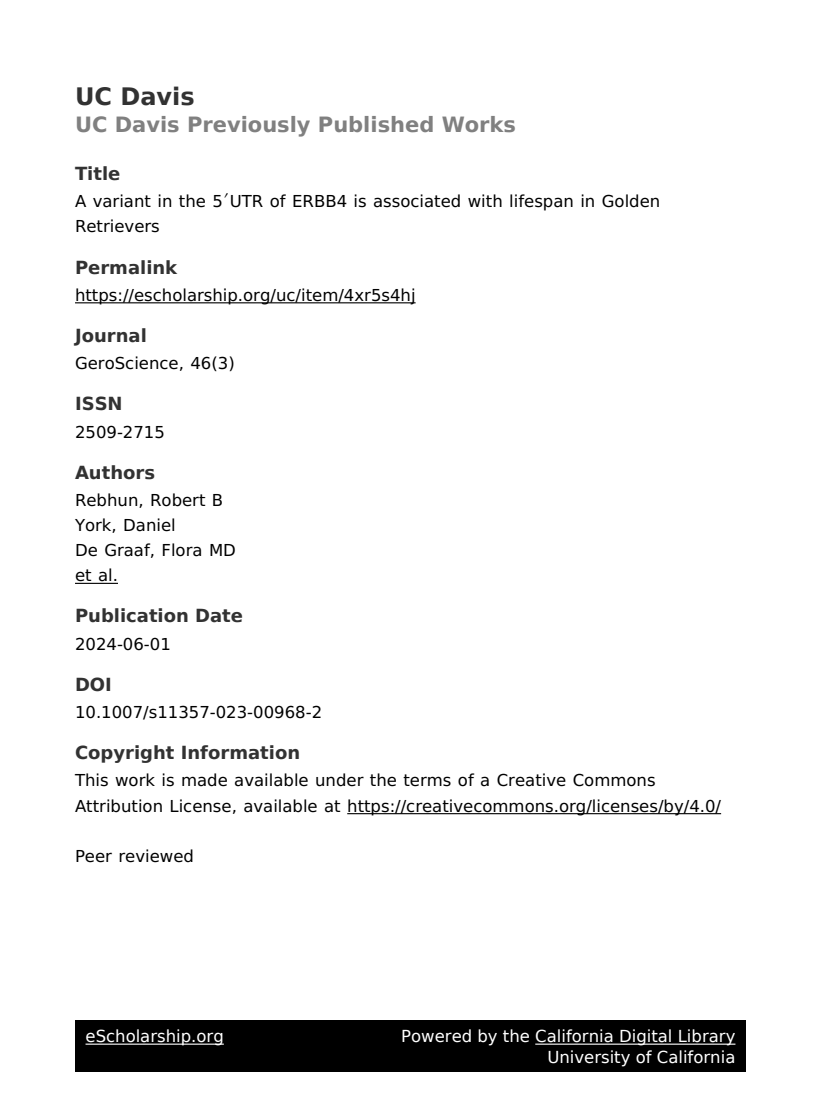
<style>
.page{position:relative;width:821px;height:1106px;background:#fff}
.page>*{position:absolute;margin:0;border:0;box-sizing:border-box;transform-origin:0 0}
.t1{font:700 24px "DejaVu Sans";color:#323232}
.t2{font:700 21px "DejaVu Sans";color:#808080}
.t3{font:700 18px "DejaVu Sans";color:#323232}
.t4{font:16.5px/25px "Code 2000";color:#000}
.t5{font:16.5px/21px "DejaVu Sans";color:#fff;text-align:right}
</style>
<div class="page">
<hr style="left:75px;top:302px;width:340px;height:1px;background:#000">
<hr style="left:75px;top:583px;width:43px;height:1px;background:#000">
<hr style="left:347px;top:813px;width:374px;height:1px;background:#000">
<div style="left:75px;top:1020px;width:671px;height:51px;background:#000"></div>
<hr style="left:86px;top:1043px;width:138px;height:1px;background:#fff">
<hr style="left:535px;top:1043px;width:200px;height:1px;background:#fff">
<h1 class="t1" style="left:75px;top:86px;width:121px">UC Davis</h1>
<p class="t2" style="left:75px;top:116px;width:442px">UC Davis Previously Published Works</p>
<p class="t3" style="left:75px;top:166px;width:47px">Title</p>
<p class="t4" style="left:75px;top:189px;width:587px">A variant in the 5′UTR of ERBB4 is associated with lifespan in Golden<br>Retrievers</p>
<p class="t3" style="left:75px;top:260px;width:104px">Permalink</p>
<p class="t4" style="left:75px;top:282px;width:342px">https://escholarship.org/uc/item/4xr5s4hj</p>
<p class="t3" style="left:75px;top:328px;width:73px">Journal</p>
<p class="t4" style="left:75px;top:351px;width:161px">GeroScience, 46(3)</p>
<p class="t3" style="left:75px;top:396px;width:49px">ISSN</p>
<p class="t4" style="left:75px;top:419px;width:91px">2509-2715</p>
<p class="t3" style="left:75px;top:465px;width:82px">Authors</p>
<p class="t4" style="left:75px;top:488px;width:162px">Rebhun, Robert B<br>York, Daniel<br>De Graaf, Flora MD et al.</p>
<p class="t3" style="left:75px;top:609px;width:170px">Publication Date</p>
<p class="t4" style="left:75px;top:631px;width:97px">2024-06-01</p>
<p class="t3" style="left:75px;top:677px;width:38px">DOI</p>
<p class="t4" style="left:75px;top:700px;width:249px">10.1007/s11357-023-00968-2</p>
<p class="t3" style="left:75px;top:745px;width:227px">Copyright Information</p>
<p class="t4" style="left:75px;top:768px;width:647px">This work is made available under the terms of a Creative Commons<br>Attribution License, available at https://creativecommons.org/licenses/by/4.0/</p>
<p class="t4" style="left:75px;top:843px;width:120px">Peer reviewed</p>
<p class="t5" style="left:86px;top:1027px;width:140px">eScholarship.org</p>
<p class="t5" style="left:401px;top:1027px;width:336px">Powered by the California Digital Library<br>University of California</p>
</div>
